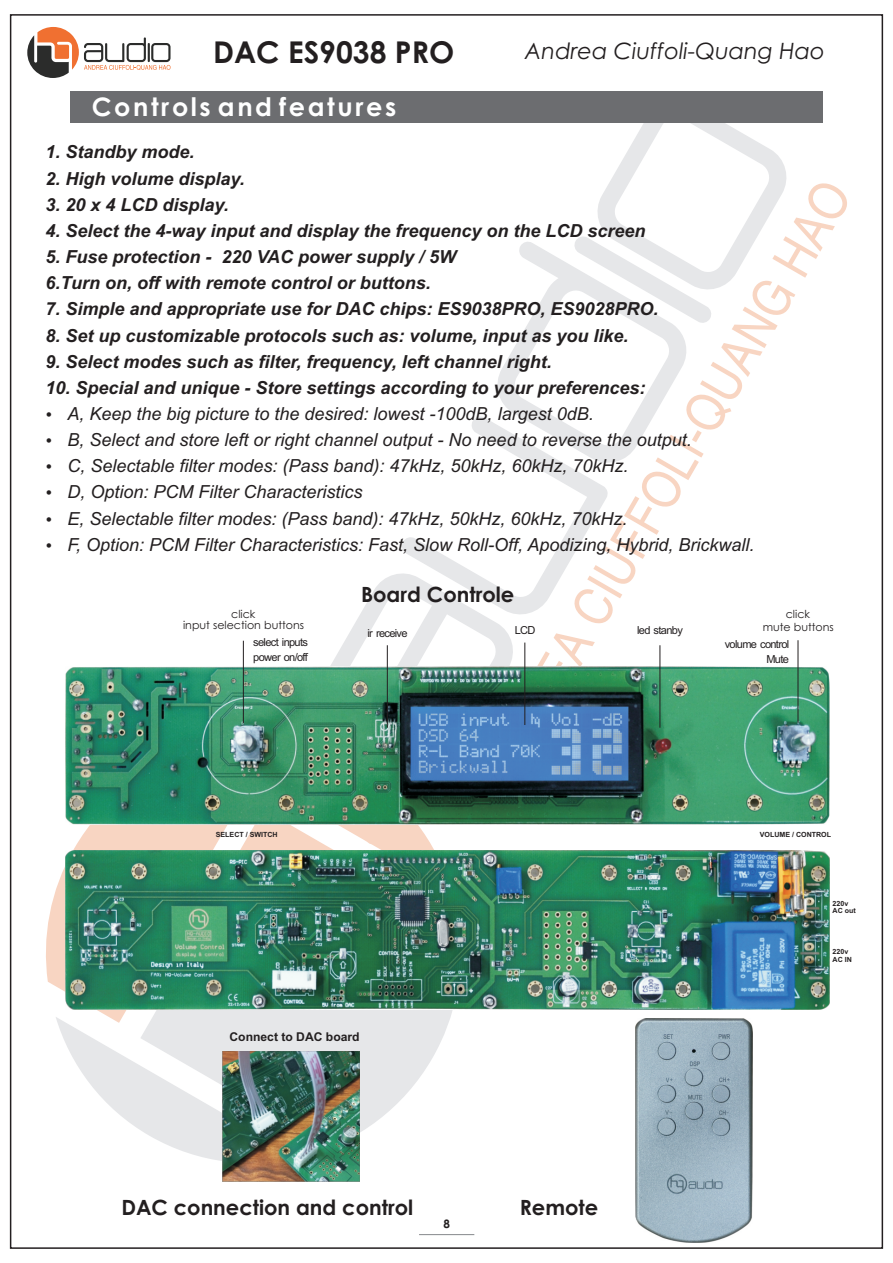
<style>
.page{position:relative;width:893px;height:1263px;background:#fff}
.page>*{position:absolute;margin:0;border:0;box-sizing:border-box;transform-origin:0 0}
.t1{font:700 30px "Century Gothic";color:#231f20}
.t2{font:700 25.5px "Century Gothic";letter-spacing:.1em;color:#fff}
.t3{font:italic 22.5px "Century Gothic";color:#231f20}
.t4{font:700 21px "Century Gothic";color:#231f20}
.t5{font:italic 700 18px/26.1px "Arial";color:#231f20}
.t6{font:italic 18px/26.1px "Arial";color:#231f20}
.t7{font:700 12.15px "Arial";color:#231f20}
.t8{font:700 11.7px "Century Gothic";color:#231f20}
.t9{font:11.1px "Arial";letter-spacing:-.06em;color:#231f20}
.t10{font:11.1px "Century Gothic";color:#231f20}
.t11{font:700 7.05px/7.9px "Arial";color:#231f20}
</style>
<div class="page">
<svg style="left:791px;top:183px;width:56px;height:483px"></svg>
<svg style="left:330px;top:123px;width:461px;height:543px"></svg>
<svg style="left:46px;top:737px;width:405px;height:250px;fill:#f8d5c2"></svg>
<svg style="left:56px;top:881px;width:397px;height:289px;fill:#e6e7e9"></svg>
<img style="left:66px;top:666px;width:764px;height:158px">
<hr style="left:243px;top:641px;width:1px;height:82px;background:#231f20">
<hr style="left:387px;top:645px;width:1px;height:83px;background:#231f20">
<img style="left:66px;top:851px;width:764px;height:159px">
<img style="left:635px;top:1019px;width:118px;height:224px">
<hr style="left:798px;top:640px;width:1px;height:83px;background:#231f20">
<hr style="left:660px;top:645px;width:1px;height:83px;background:#231f20">
<hr style="left:524px;top:642px;width:1px;height:83px;background:#231f20">
<img style="left:222px;top:1051px;width:137px;height:130px">
<div style="left:70px;top:91px;width:753px;height:32px;background:#6c6d70"></div>
<svg style="left:27px;top:27px;width:144px;height:51px"></svg>
<hr style="left:419px;top:1234px;width:55px;height:1px;background:#939598">
<h1 class="t1" style="left:213px;top:41px;width:243px">DAC ES9038 PRO</h1>
<p class="t3" style="left:525px;top:42px;width:301px">Andrea Ciuffoli-Quang Hao</p>
<h2 class="t2" style="left:92px;top:97px;width:306px">Controls and features</h2>
<p class="t5" style="left:45px;top:141px;width:151px">1. Standby mode.</p>
<p class="t5" style="left:45px;top:167px;width:201px">2. High volume display.</p>
<p class="t5" style="left:45px;top:193px;width:185px">3. 20 x 4 LCD display.</p>
<p class="t5" style="left:45px;top:219px;width:602px">4. Select the 4-way input and display the frequency on the LCD screen</p>
<p class="t5" style="left:45px;top:245px;width:412px">5. Fuse protection - 220 VAC power supply / 5W<br>6.Turn on, off with remote control or buttons.</p>
<p class="t5" style="left:45px;top:298px;width:615px">7. Simple and appropriate use for DAC chips: ES9038PRO, ES9028PRO.</p>
<p class="t5" style="left:45px;top:324px;width:585px">8. Set up customizable protocols such as: volume, input as you like.</p>
<p class="t5" style="left:45px;top:350px;width:508px">9. Select modes such as filter, frequency, left channel right.</p>
<p class="t5" style="left:45px;top:376px;width:602px">10. Special and unique - Store settings according to your preferences:</p>
<p class="t6" style="left:67px;top:402px;width:689px">A, Keep the big picture to the desired: lowest -100dB, largest 0dB.<br>B, Select and store left or right channel output - No need to reverse the output.<br>C, Selectable filter modes: (Pass band): 47kHz, 50kHz, 60kHz, 70kHz.<br>D, Option: PCM Filter Characteristics<br>E, Selectable filter modes: (Pass band): 47kHz, 50kHz, 60kHz, 70kHz.<br>F, Option: PCM Filter Characteristics: Fast, Slow Roll-Off, Apodizing, Hybrid, Brickwall.</p>
<p class="t10" style="left:231px;top:609px;width:26px">click</p>
<p class="t4" style="left:361px;top:586px;width:155px">Board Controle</p>
<p class="t10" style="left:786px;top:609px;width:26px">click</p>
<p class="t10" style="left:183px;top:621px;width:123px">input selection buttons</p>
<p class="t10" style="left:763px;top:623px;width:73px">mute buttons</p>
<p class="t9" style="left:515px;top:626px;width:22px">LCD</p>
<p class="t9" style="left:637px;top:626px;width:47px">led stanby</p>
<p class="t9" style="left:367px;top:628px;width:42px">ir receive</p>
<p class="t9" style="left:253px;top:638px;width:56px">select inputs</p>
<p class="t9" style="left:725px;top:640px;width:66px">volume control</p>
<p class="t9" style="left:253px;top:653px;width:56px">power on/off</p>
<p class="t9" style="left:766px;top:655px;width:24px">Mute</p>
<p class="t11" style="left:216px;top:831px;width:63px">SELECT / SWITCH</p>
<p class="t11" style="left:760px;top:831px;width:73px">VOLUME / CONTROL</p>
<p class="t11" style="left:833px;top:900px;width:25px">220v<br>AC out</p>
<p class="t7" style="left:230px;top:1032px;width:132px">Connect to DAC board</p>
<p class="t4" style="left:121px;top:1199px;width:293px">DAC connection and control</p>
<p class="t4" style="left:520px;top:1199px;width:80px">Remote</p>
<p class="t8" style="left:444px;top:1219px;width:8px">8</p>
<p class="t11" style="left:833px;top:948px;width:21px">220v<br>AC IN</p>
</div>
